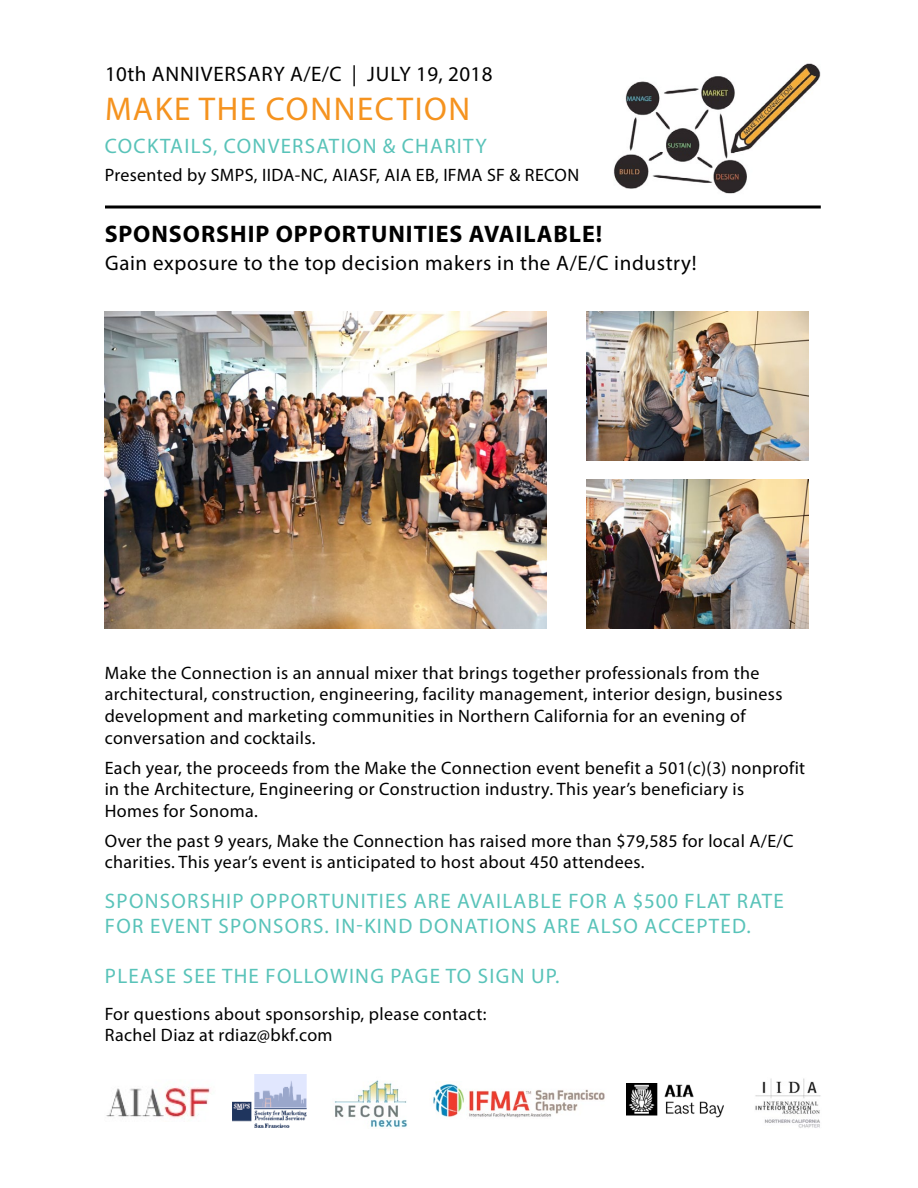
<style>
.page{position:relative;width:918px;height:1188px;background:#fff}
.page>*{position:absolute;margin:0;border:0;box-sizing:border-box;transform-origin:0 0}
.t1{font:33px "Myriad Pro";letter-spacing:.05em;color:#f5931f}
.t2{font:700 24px "Myriad Pro";letter-spacing:.04em;color:#000}
.t3{font:21px/25.2px "Myriad Pro";letter-spacing:.06em;color:#59c3b9}
.t4{font:21px "Myriad Pro";letter-spacing:.03em;color:#000}
.t5{font:18px/21.6px "Myriad Pro";letter-spacing:.02em;color:#000}
</style>
<div class="page">
<hr style="left:105px;top:206px;width:716px;height:2px;background:#000">
<img style="left:613px;top:63px;width:208px;height:131px">
<img style="left:106px;top:1087px;width:104px;height:31px">
<img style="left:755px;top:1078px;width:66px;height:50px">
<img style="left:433px;top:1084px;width:172px;height:34px">
<img style="left:232px;top:1075px;width:75px;height:53px">
<img style="left:105px;top:311px;width:441px;height:318px">
<img style="left:627px;top:1083px;width:97px;height:35px">
<img style="left:334px;top:1080px;width:73px;height:48px">
<img style="left:586px;top:311px;width:223px;height:149px">
<img style="left:586px;top:480px;width:223px;height:149px">
<p class="t4" style="left:105px;top:61px;width:389px">10th ANNIVERSARY A/E/C | JULY 19, 2018</p>
<h1 class="t1" style="left:105px;top:89px;width:367px">MAKE THE CONNECTION</h1>
<p class="t3" style="left:105px;top:133px;width:383px">COCKTAILS, CONVERSATION &amp; CHARITY</p>
<p class="t5" style="left:105px;top:164px;width:476px">Presented by SMPS, IIDA-NC, AIASF, AIA EB, IFMA SF &amp; RECON</p>
<h2 class="t2" style="left:105px;top:218px;width:499px">SPONSORSHIP OPPORTUNITIES AVAILABLE!</h2>
<p class="t4" style="left:105px;top:250px;width:593px">Gain exposure to the top decision makers in the A/E/C industry!</p>
<p class="t5" style="left:105px;top:662px;width:679px">Make the Connection is an annual mixer that brings together professionals from the architectural, construction, engineering, facility management, interior design, business development and marketing communities in Northern California for an evening of conversation and cocktails.</p>
<p class="t5" style="left:105px;top:756px;width:702px">Each year, the proceeds from the Make the Connection event benefit a 501(c)(3) nonprofit in the Architecture, Engineering or Construction industry. This year’s beneficiary is<br>Homes for Sonoma.</p>
<p class="t5" style="left:105px;top:830px;width:690px">Over the past 9 years, Make the Connection has raised more than $79,585 for local A/E/C charities. This year’s event is anticipated to host about 450 attendees.</p>
<p class="t3" style="left:105px;top:888px;width:681px">SPONSORSHIP OPPORTUNITIES ARE AVAILABLE FOR A $500 FLAT RATE<br>FOR EVENT SPONSORS. IN-KIND DONATIONS ARE ALSO ACCEPTED.</p>
<p class="t3" style="left:105px;top:963px;width:456px">PLEASE SEE THE FOLLOWING PAGE TO SIGN UP.</p>
<p class="t5" style="left:105px;top:1002px;width:383px">For questions about sponsorship, please contact:<br>Rachel Diaz at rdiaz@bkf.com</p>
</div>
